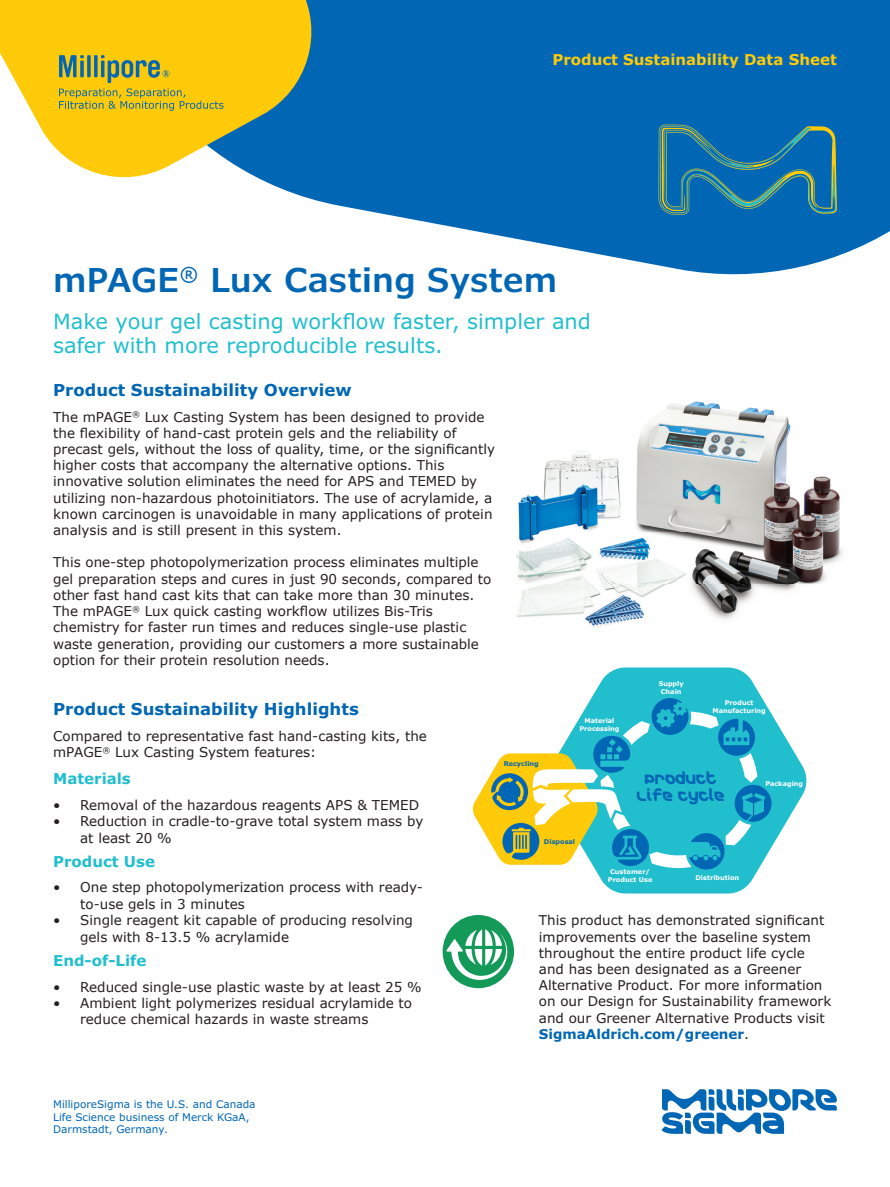
<style>
.page{position:relative;width:890px;height:1187px;background:#fff}
.page>*{position:absolute;margin:0;border:0;box-sizing:border-box;transform-origin:0 0}
.t1{font:600 33px "Verdana Pro";color:#0166b3}
.t2{font:21px/24px "Verdana Pro";color:#21bece}
.t3{font:700 16.5px "Verdana Pro";color:#0166b3}
.t4{font:700 15px "Verdana Pro";color:#feca0a}
.t5{font:700 15px "Verdana Pro";color:#21bece}
.t6{font:13.65px/16.4px "Merck";color:#0166b3;text-align:center}
.t7{font:13.5px/16.2px "Verdana";color:#231f20}
.t8{font:13.5px/16.2px "Verdana Pro";color:#231f20}
.t9{font:10.5px/12.6px "Verdana Pro";color:#0166b3}
.t10{font:700 6.6px/7.8px "Verdana Pro";color:#fff;text-align:center}
.t11{font:700 6.6px "Verdana Pro";color:#0166b3}
.s1{font-weight:700;color:#0166b3}
</style>
<div class="page">
<svg style="left:285px;top:0;width:604px;height:275px;background:#237abd"></svg>
<svg style="left:658px;top:125px;width:178px;height:90px;background:#1f75a0"></svg>
<svg style="left:0;top:0;width:324px;height:190px;fill:#feca0a"></svg>
<img style="left:516px;top:401px;width:327px;height:227px">
<svg style="left:59px;top:55px;width:164px;height:56px;background:#cdb62a"></svg>
<svg style="left:591px;top:667px;width:216px;height:226px;fill:#21bece"></svg>
<svg style="left:473px;top:698px;width:298px;height:171px"></svg>
<svg style="left:442px;top:915px;width:72px;height:73px"></svg>
<svg style="left:661px;top:1089px;width:175px;height:44px"></svg>
<p class="t4" style="left:552px;top:49px;width:286px">Product Sustainability Data Sheet</p>
<h1 class="t1" style="left:53px;top:258px;width:505px">mPAGE<sup>®</sup> Lux Casting System</h1>
<h2 class="t2" style="left:53px;top:310px;width:539px">Make your gel casting workflow faster, simpler and safer with more reproducible results.</h2>
<p class="t3" style="left:53px;top:379px;width:300px">Product Sustainability Overview</p>
<p class="t7" style="left:53px;top:408px;width:443px">The mPAGE<sup>®</sup> Lux Casting System has been designed to provide the flexibility of hand-cast protein gels and the reliability of precast gels, without the loss of quality, time, or the significantly higher costs that accompany the alternative options. This innovative solution eliminates the need for APS and TEMED by utilizing non-hazardous photoinitiators. The use of acrylamide, a known carcinogen is unavoidable in many applications of protein analysis and is still present in this system.</p>
<p class="t7" style="left:53px;top:554px;width:439px">This one-step photopolymerization process eliminates multiple gel preparation steps and cures in just 90 seconds, compared to other fast hand cast kits that can take more than 30 minutes.<br>The mPAGE<sup>®</sup> Lux quick casting workflow utilizes Bis-Tris chemistry for faster run times and reduces single-use plastic waste generation, providing our customers a more sustainable option for their protein resolution needs.</p>
<p class="t3" style="left:53px;top:698px;width:307px">Product Sustainability Highlights</p>
<p class="t7" style="left:53px;top:727px;width:375px">Compared to representative fast hand-casting kits, the mPAGE<sup>®</sup> Lux Casting System features:</p>
<p class="t5" style="left:53px;top:769px;width:79px">Materials</p>
<p class="t7" style="left:53px;top:797px;width:367px">• Removal of the hazardous reagents APS &amp; TEMED</p>
<p class="t7" style="left:80px;top:813px;width:344px;text-indent:-27px">• Reduction in cradle-to-grave total system mass by at least 20 %</p>
<p class="t5" style="left:53px;top:851px;width:103px">Product Use</p>
<p class="t7" style="left:80px;top:879px;width:344px;text-indent:-27px">• One step photopolymerization process with ready&shy;to-use gels in 3 minutes</p>
<p class="t7" style="left:80px;top:912px;width:334px;text-indent:-27px">• Single reagent kit capable of producing resolving gels with 8-13.5 % acrylamide</p>
<p class="t5" style="left:53px;top:950px;width:95px">End-of-Life</p>
<p class="t7" style="left:53px;top:978px;width:370px">• Reduced single-use plastic waste by at least 25 %</p>
<p class="t7" style="left:80px;top:994px;width:333px;text-indent:-27px">• Ambient light polymerizes residual acrylamide to reduce chemical hazards in waste streams</p>
<p class="t11" style="left:503px;top:759px;width:37px">Recycling</p>
<p class="t10" style="left:579px;top:716px;width:42px">Material<br>Processing</p>
<p class="t11" style="left:543px;top:837px;width:33px">Disposal</p>
<p class="t10" style="left:658px;top:679px;width:27px">Supply<br>Chain</p>
<p class="t10" style="left:712px;top:699px;width:55px">Product<br>Manufacturing</p>
<p class="t6" style="left:636px;top:769px;width:89px">PRODUCT<br>LIFE CYCLE</p>
<p class="t10" style="left:765px;top:779px;width:39px">Packaging</p>
<p class="t10" style="left:607px;top:867px;width:46px">Customer/<br>Product Use</p>
<p class="t10" style="left:695px;top:873px;width:45px">Distribution</p>
<p class="t8" style="left:538px;top:912px;width:294px">This product has demonstrated significant improvements over the baseline system throughout the entire product life cycle and has been designated as a Greener Alternative Product. For more information on our Design for Sustainability framework and our Greener Alternative Products visit <span class="s1">SigmaAldrich.com/greener</span>.</p>
<p class="t9" style="left:53px;top:1098px;width:204px">MilliporeSigma is the U.S. and Canada<br>Life Science business of Merck KGaA,<br>Darmstadt, Germany.</p>
</div>
